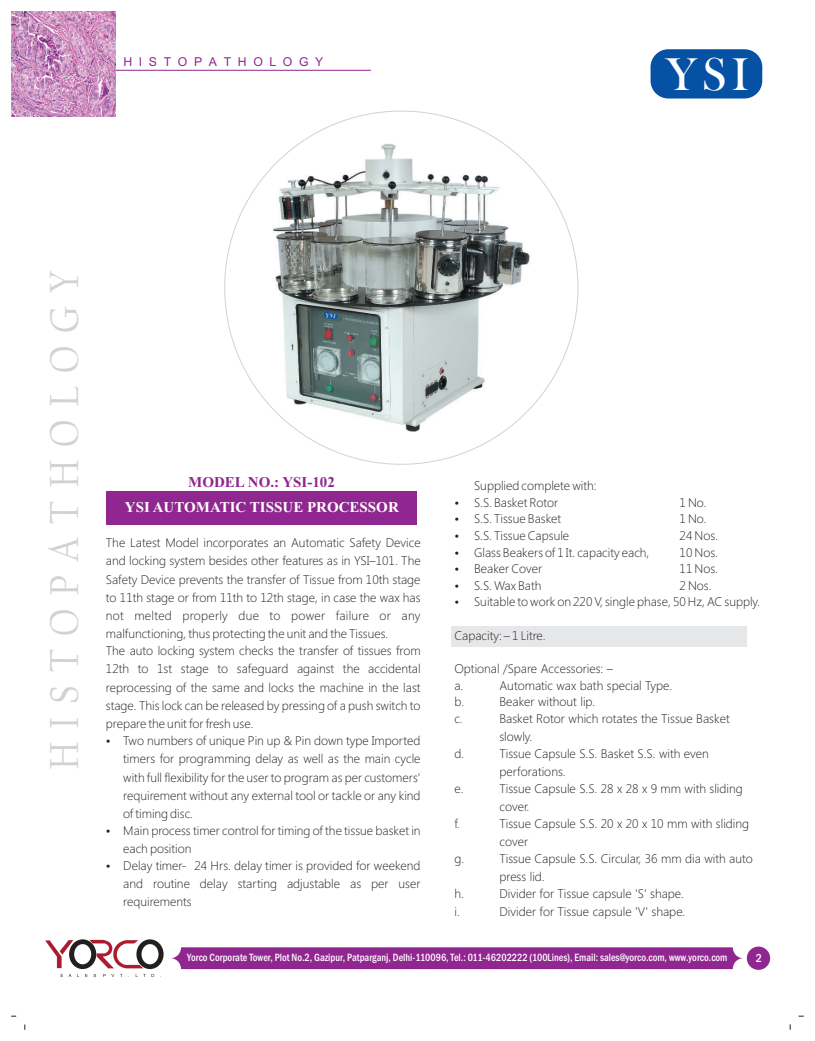
<style>
.page{position:relative;width:815px;height:1041px;background:#fff}
.page>*{position:absolute;margin:0;border:0;box-sizing:border-box;transform-origin:0 0}
.t1{font:47.5px "Bask Old Face";color:#fff}
.t2{font:42.12px "Californian FB";letter-spacing:.34em;color:#d1d2d4;scale:.9 1}
.t3{font:18.75px "Browallia UPC";letter-spacing:.355em;color:#90268f}
.t4{font:700 15px "Times New Roman";color:#fff}
.t5{font:700 15px "Times New Roman";color:#90268f}
.t6{font:300 12.5px/18.2px "Segoe UI";color:#231f20}
.t7{font:500 condensed 12px "Franklin Gothic";color:#fff}
.t8{font:500 condensed 10.88px "Franklin Gothic";color:#fff;scale:.94 1}
</style>
<div class="page">
<img style="left:272px;top:143px;width:258px;height:289px">
<svg style="left:333px;top:388px;width:35px;height:12px"></svg>
<div style="left:451px;top:626px;width:295px;height:21px;background:#e6e7e9"></div>
<div style="left:171px;top:947px;width:572px;height:22px;background:#90268f;border-radius:11px"></div>
<div style="left:746px;top:946px;width:24px;height:23px;background:#90268f;border-radius:50%"></div>
<svg style="left:45px;top:940px;width:28px;height:28px"></svg>
<div style="left:69px;top:939px;width:27px;height:30px;border:5px solid #231f20;border-radius:50%"></div>
<svg style="left:89px;top:939px;width:54px;height:29px"></svg>
<div style="left:136px;top:939px;width:27px;height:30px;border:5px solid #231f20;border-radius:50%"></div>
<svg style="left:60px;top:974px;width:101px;height:3px"></svg>
<hr style="left:114px;top:70px;width:257px;height:1px;background:#90268f">
<img style="left:11px;top:11px;width:104px;height:105px">
<div style="left:106px;top:492px;width:310px;height:33px;background:#90268f"></div>
<div style="left:650px;top:49px;width:112px;height:49px;background:#0551a4;border:4px solid #0551a4;border-radius:16px"></div>
<svg style="left:323px;top:312px;width:14px;height:7px"></svg>
<h3 class="t3" style="left:123px;top:51px;width:201px">HISTOPATHOLOGY</h3>
<h1 class="t1" style="left:665px;top:57px;width:85px">YSI</h1>
<h2 class="t2" style="left:47px;top:770px;width:557px;rotate:-90deg">HISTOPATHOLOGY</h2>
<p class="t5" style="left:188px;top:476px;width:148px">MODEL NO.: YSI-102</p>
<p class="t4" style="left:125px;top:502px;width:275px">YSI AUTOMATIC TISSUE PROCESSOR</p>
<p class="t6" style="left:106px;top:534px;width:316px;text-align:justify">The Latest Model incorporates an Automatic Safety Device and locking system besides other features as in YSI–101. The Safety Device prevents the transfer of Tissue from 10th stage to 11th stage or from 11th to 12th stage, in case the wax has not melted properly due to power failure or any malfunctioning, thus protecting the unit and the Tissues.</p>
<p class="t6" style="left:106px;top:642px;width:316px;text-align:justify">The auto locking system checks the transfer of tissues from 12th to 1st stage to safeguard against the accidental reprocessing of the same and locks the machine in the last stage. This lock can be released by pressing of a push switch to prepare the unit for fresh use.</p>
<p class="t6" style="left:123px;top:732px;width:299px;text-align:justify">Two numbers of unique Pin up &amp; Pin down type Imported timers for programming delay as well as the main cycle with full flexibility for the user to program as per customers' requirement without any external tool or tackle or any kind of timing disc.</p>
<p class="t6" style="left:123px;top:822px;width:299px">Main process timer control for timing of the tissue basket in each position</p>
<p class="t6" style="left:123px;top:857px;width:299px;text-align:justify">Delay timer- 24 Hrs. delay timer is provided for weekend and routine delay starting adjustable as per user requirements</p>
<p class="t6" style="left:474px;top:478px;width:124px;line-height:16.6px">Supplied complete with:<br>S.S. Basket Rotor</p>
<p class="t6" style="left:679px;top:494px;width:29px">1 No.</p>
<p class="t6" style="left:474px;top:511px;width:89px">S.S. Tissue Basket</p>
<p class="t6" style="left:679px;top:511px;width:29px">1 No.</p>
<p class="t6" style="left:474px;top:527px;width:97px">S.S. Tissue Capsule</p>
<p class="t6" style="left:679px;top:527px;width:40px">24 Nos.</p>
<p class="t6" style="left:474px;top:544px;width:177px">Glass Beakers of 1 It. capacity each,</p>
<p class="t6" style="left:679px;top:544px;width:40px">10 Nos.</p>
<p class="t6" style="left:474px;top:561px;width:70px">Beaker Cover</p>
<p class="t6" style="left:679px;top:561px;width:40px">11 Nos.</p>
<p class="t6" style="left:474px;top:577px;width:69px">S.S. Wax Bath</p>
<p class="t6" style="left:474px;top:578px;width:287px;line-height:16.6px;text-indent:205px">2 Nos.<br>Suitable to work on 220 V, single phase, 50 Hz, AC supply.</p>
<p class="t6" style="left:454px;top:627px;width:93px">Capacity: – 1 Litre.</p>
<p class="t6" style="left:454px;top:661px;width:160px;line-height:16.6px">Optional /Spare Accessories: – a.</p>
<p class="t6" style="left:499px;top:677px;width:174px">Automatic wax bath special Type.</p>
<p class="t6" style="left:454px;top:694px;width:11px">b.</p>
<p class="t6" style="left:499px;top:694px;width:97px">Beaker without lip.</p>
<p class="t6" style="left:454px;top:710px;width:10px">c.</p>
<p class="t6" style="left:499px;top:710px;width:232px">Basket Rotor which rotates the Tissue Basket slowly.</p>
<p class="t6" style="left:454px;top:745px;width:11px">d.</p>
<p class="t6" style="left:499px;top:745px;width:211px">Tissue Capsule S.S. Basket S.S. with even perforations.</p>
<p class="t6" style="left:454px;top:780px;width:11px">e.</p>
<p class="t6" style="left:499px;top:780px;width:245px">Tissue Capsule S.S. 28 x 28 x 9 mm with sliding cover.</p>
<p class="t6" style="left:454px;top:815px;width:7px">f.</p>
<p class="t6" style="left:499px;top:815px;width:251px">Tissue Capsule S.S. 20 x 20 x 10 mm with sliding cover</p>
<p class="t6" style="left:454px;top:850px;width:11px">g.</p>
<p class="t6" style="left:499px;top:850px;width:255px">Tissue Capsule S.S. Circular, 36 mm dia with auto press lid.</p>
<p class="t6" style="left:454px;top:885px;width:11px">h.</p>
<p class="t6" style="left:499px;top:885px;width:186px">Divider for Tissue capsule 'S' shape.</p>
<p class="t6" style="left:454px;top:903px;width:7px">i.</p>
<p class="t6" style="left:499px;top:903px;width:187px">Divider for Tissue capsule 'V' shape.</p>
<p class="t8" style="left:187px;top:953px;width:576px">Yorco Corporate Tower, Plot No.2, Gazipur, Patparganj, Delhi-110096, Tel.: 011-46202222 (100Lines), Email: sales@yorco.com, www.yorco.com</p>
<p class="t7" style="left:755px;top:953px;width:8px">2</p>
</div>
